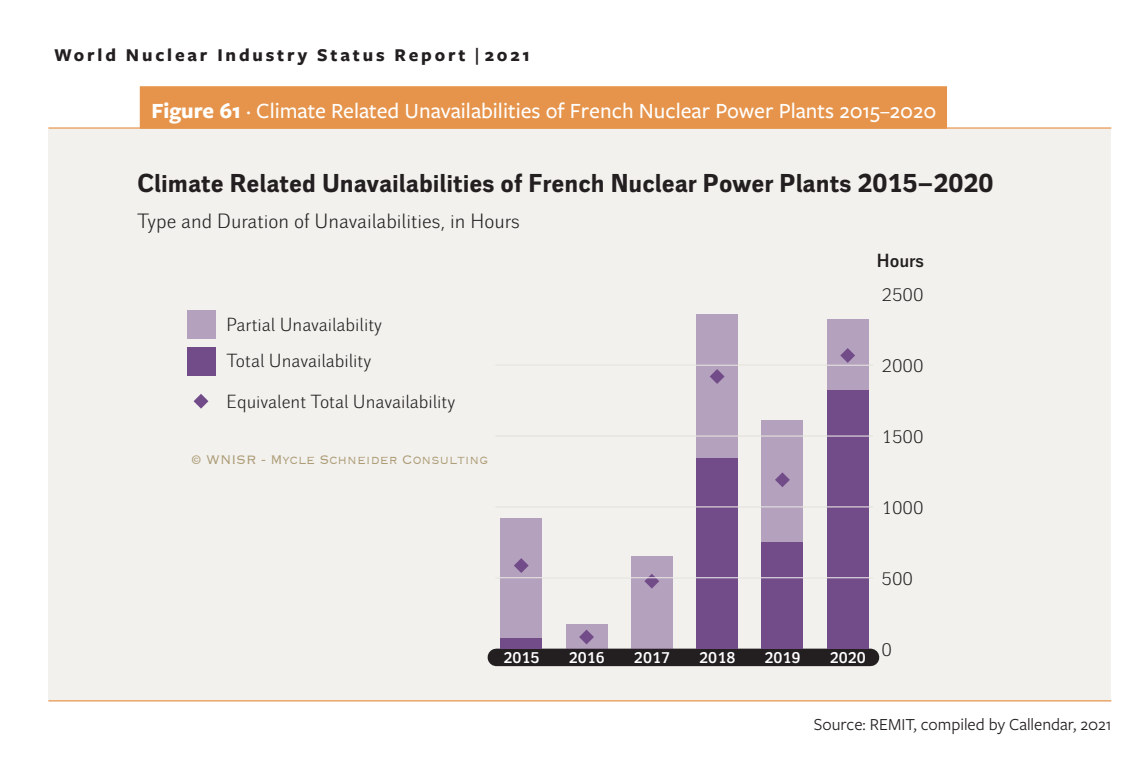
<style>
.page{position:relative;width:1148px;height:762px;background:#fff}
.page>*{position:absolute;margin:0;border:0;box-sizing:border-box;transform-origin:0 0}
.t1{font:700 25px "Walbaum Grotesk Text";color:#231f20}
.t2{font:500 22.5px "Freight Sans Pro";color:#fff}
.t3{font:20px "Walbaum Grotesk";color:#231f20}
.t4{font:700 18.75px "Freight Sans Pro";letter-spacing:.15em;color:#231f20}
.t5{font:18.25px/36.2px "Walbaum Grotesk";color:#231f20}
.t6{font:700 18.25px "Walbaum Grotesk";color:#231f20}
.t7{font:17.5px "Freight Sans Pro";color:#231f20}
.t8{font:17.5px "Walbaum Grotesk";color:#231f20}
.t9{font:300 16.25px "Copperplate";color:#ad9c76}
.t10{font:700 15px "Walbaum Grotesk";color:#fff}
.s1{font-weight:700}
</style>
<div class="page">
<hr style="left:48px;top:700px;width:1063px;height:1px;background:#e6944b">
<hr style="left:48px;top:127px;width:1063px;height:2px;background:#e6944b">
<div style="left:48px;top:129px;width:1063px;height:570px;background:#f2f1ee"></div>
<div style="left:496px;top:648px;width:374px;height:18px;background:#231f20"></div>
<div style="left:187px;top:311px;width:28px;height:28px;background:#b4a1bd"></div>
<div style="left:500px;top:518px;width:42px;height:120px;background:#b4a1bd"></div>
<div style="left:566px;top:624px;width:41px;height:24px;background:#b4a1bd"></div>
<div style="left:631px;top:555px;width:42px;height:93px;background:#b4a1bd"></div>
<div style="left:696px;top:314px;width:42px;height:144px;background:#b4a1bd"></div>
<div style="left:761px;top:420px;width:42px;height:121px;background:#b4a1bd"></div>
<div style="left:827px;top:320px;width:41px;height:70px;background:#b4a1bd"></div>
<div style="left:187px;top:347px;width:28px;height:28px;background:#724b89"></div>
<div style="left:500px;top:638px;width:42px;height:10px;background:#724b89"></div>
<div style="left:696px;top:458px;width:42px;height:190px;background:#724b89"></div>
<div style="left:761px;top:541px;width:42px;height:107px;background:#724b89"></div>
<div style="left:827px;top:390px;width:41px;height:258px;background:#724b89"></div>
<svg style="left:194px;top:394px;width:14px;height:15px"></svg>
<svg style="left:514px;top:558px;width:15px;height:15px"></svg>
<svg style="left:579px;top:629px;width:15px;height:15px"></svg>
<svg style="left:644px;top:574px;width:15px;height:14px"></svg>
<svg style="left:710px;top:369px;width:14px;height:15px"></svg>
<svg style="left:775px;top:472px;width:15px;height:15px"></svg>
<svg style="left:840px;top:348px;width:15px;height:15px"></svg>
<hr style="left:496px;top:577px;width:377px;height:1px;background:#f2f1ee">
<hr style="left:496px;top:506px;width:377px;height:1px;background:#f2f1ee">
<hr style="left:496px;top:435px;width:377px;height:1px;background:#f2f1ee">
<hr style="left:496px;top:365px;width:377px;height:1px;background:#f2f1ee">
<div style="left:140px;top:86px;width:807px;height:43px;background:#e6944b"></div>
<p class="t4" style="left:54px;top:41px;width:477px">World Nuclear Industry Status Report | 2021</p>
<p class="t2" style="left:151px;top:96px;width:786px"><span class="s1">Figure 61</span> · Climate Related Unavailabilities of French Nuclear Power Plants 2015–2020</p>
<p class="t1" style="left:137px;top:169px;width:858px">Climate Related Unavailabilities of French Nuclear Power Plants 2015–2020</p>
<p class="t3" style="left:137px;top:210px;width:384px">Type and Duration of Unavailabilities, in Hours</p>
<p class="t6" style="left:877px;top:250px;width:49px">Hours</p>
<p class="t5" style="left:227px;top:307px;width:157px">Partial Unavailability<br>Total Unavailability</p>
<p class="t5" style="left:227px;top:384px;width:230px">Equivalent Total Unavailability</p>
<p class="t9" style="left:191px;top:449px;width:298px">© WNISR - Mycle Schneider Consulting</p>
<p class="t8" style="left:881px;top:285px;width:44px">2500</p>
<p class="t8" style="left:881px;top:356px;width:44px">2000</p>
<p class="t8" style="left:881px;top:427px;width:44px">1500</p>
<p class="t8" style="left:881px;top:498px;width:44px">1000</p>
<p class="t8" style="left:881px;top:569px;width:33px">500</p>
<p class="t10" style="left:503px;top:649px;width:38px">2015</p>
<p class="t10" style="left:569px;top:649px;width:38px">2016</p>
<p class="t10" style="left:634px;top:649px;width:38px">2017</p>
<p class="t10" style="left:699px;top:649px;width:38px">2018</p>
<p class="t10" style="left:764px;top:649px;width:38px">2019</p>
<p class="t10" style="left:830px;top:649px;width:38px">2020</p>
<p class="t8" style="left:881px;top:639px;width:12px">0</p>
<p class="t7" style="left:814px;top:713px;width:299px">Source: REMIT, compiled by Callendar, 2021</p>
</div>
